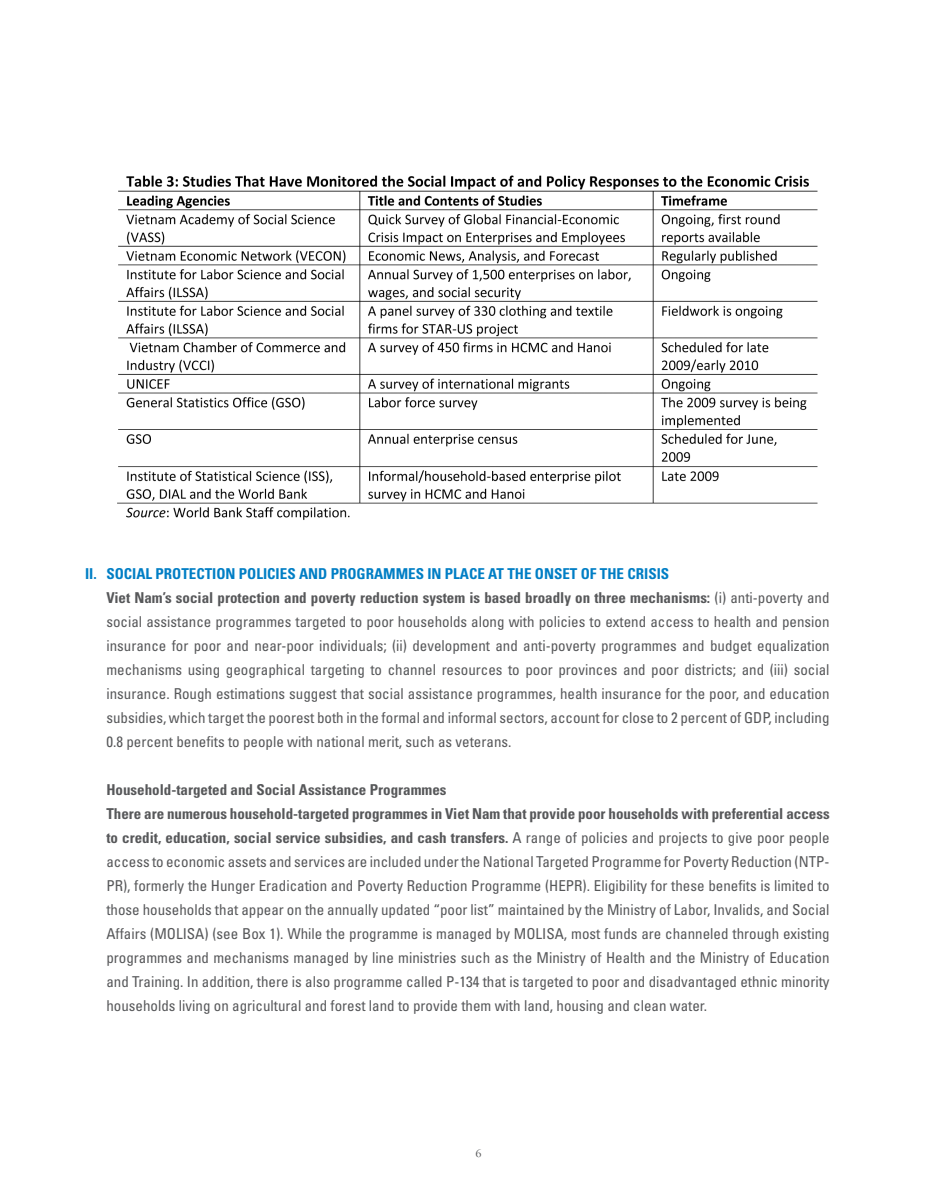
<style>
.page{position:relative;width:936px;height:1191px;background:#fff}
.page>*{position:absolute;margin:0;border:0;box-sizing:border-box;transform-origin:0 0}
.Text2{font:condensed 15px/24px "Univers";color:#57585a;text-align:justify}
.Text1_awal{font:700 condensed 15px "Univers";color:#007ec5}
.Text2-2{font:700 condensed 15px "Univers";color:#57585a}
.t1{font:13.5px "Perpetua";color:#57585a}
.s1{font-weight:700}
</style>
<div class="page">
<img style="left:117px;top:175px;width:701px;height:345px">
<p class="Text1_awal" style="left:85px;top:564px;width:585px">II. Social Protection Policies and Programmes in Place at the Onset of the Crisis</p>
<p class="Text2" style="left:106px;top:585px;width:724px"><span class="s1">Viet Nam’s social protection and poverty reduction system is based broadly on three mechanisms:</span> (i) anti-poverty and social assistance programmes targeted to poor households along with policies to extend access to health and pension insurance for poor and near-poor individuals; (ii) development and anti-poverty programmes and budget equalization mechanisms using geographical targeting to channel resources to poor provinces and poor districts; and (iii) social insurance. Rough estimations suggest that social assistance programmes, health insurance for the poor, and education subsidies, which target the poorest both in the formal and informal sectors, account for close to 2 percent of GDP, including 0.8 percent benefits to people with national merit, such as veterans.</p>
<p class="Text2-2" style="left:85px;top:780px;width:363px">Household-targeted and Social Assistance Programmes</p>
<p class="Text2" style="left:106px;top:801px;width:724px"><span class="s1">There are numerous household-targeted programmes in Viet Nam that provide poor households with preferential access to credit, education, social service subsidies, and cash transfers.</span> A range of policies and projects to give poor people access to economic assets and services are included under the National Targeted Programme for Poverty Reduction (NTP-PR), formerly the Hunger Eradication and Poverty Reduction Programme (HEPR). Eligibility for these benefits is limited to those households that appear on the annually updated “poor list” maintained by the Ministry of Labor, Invalids, and Social Affairs (MOLISA) (see Box 1). While the programme is managed by MOLISA, most funds are channeled through existing programmes and mechanisms managed by line ministries such as the Ministry of Health and the Ministry of Education and Training. In addition, there is also programme called P-134 that is targeted to poor and disadvantaged ethnic minority households living on agricultural and forest land to provide them with land, housing and clean water.</p>
<p class="t1" style="left:475px;top:1144px;width:8px">6</p>
</div>
